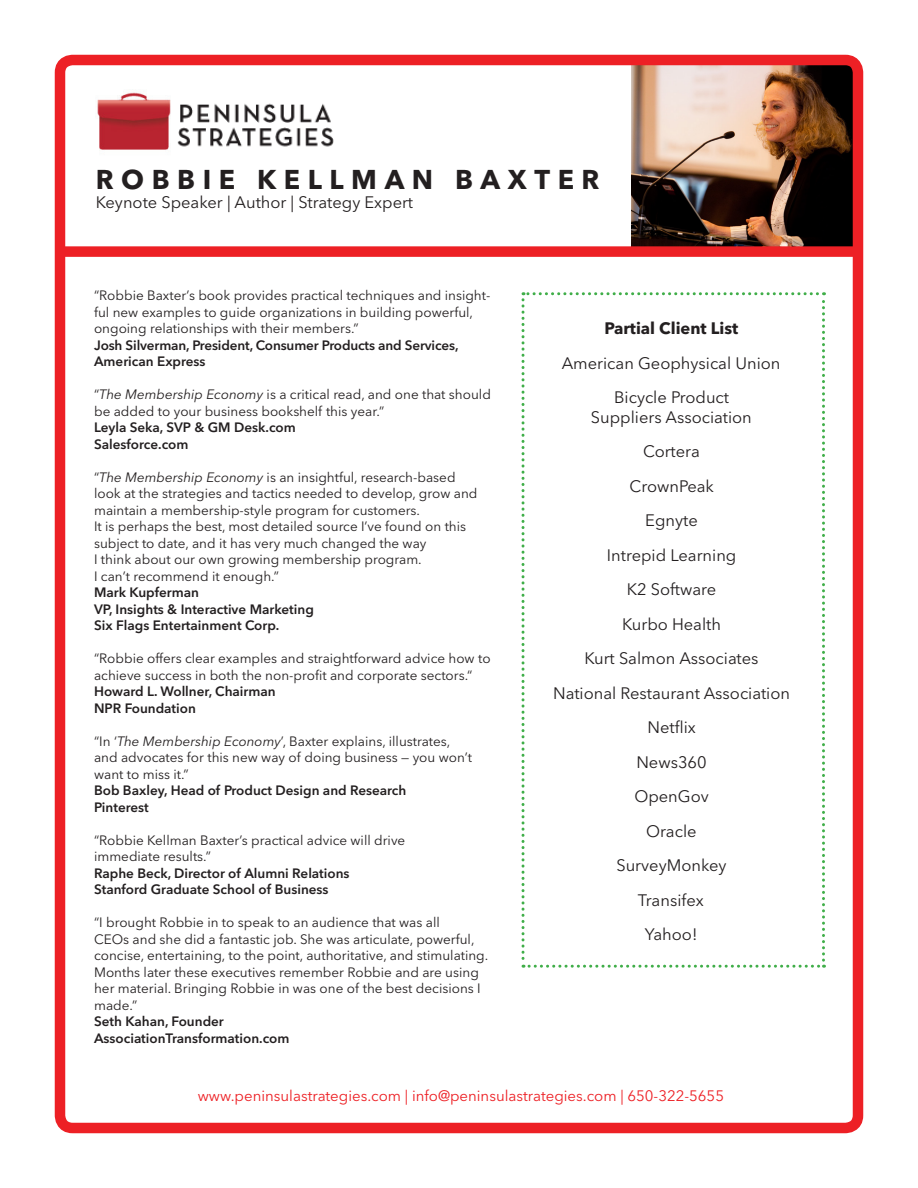
<style>
.page{position:relative;width:918px;height:1188px;background:#fff}
.page>*{position:absolute;margin:0;border:0;box-sizing:border-box;transform-origin:0 0}
.body{font:700 27px "Avenir Next LT Pro";letter-spacing:.28em;color:#231f20}
.body-2{font:16.5px/19.5px "Avenir Next LT Pro";color:#231f20;text-align:center}
.body-3{font:700 16.5px "Avenir Next LT Pro";color:#231f20}
.t1{font:15px "Avenir Next LT Pro";color:#ed2025}
.t2{font:13.5px/16.5px "Avenir Next LT Pro";color:#231f20}
.t3{font:600 13.5px/16.5px "Avenir Next LT Pro";color:#231f20}
.s1{font-style:italic}
</style>
<div class="page">
<img style="left:97px;top:92px;width:74px;height:58px">
<img style="left:177px;top:103px;width:157px;height:44px">
<img style="left:632px;top:66px;width:220px;height:180px">
<div style="left:55px;top:55px;width:808px;height:1078px;border:10px solid #ed2025;border-radius:13px"></div>
<div style="left:61px;top:246px;width:798px;height:11px;background:#ed2025"></div>
<svg style="left:522px;top:292px;width:303px;height:676px"></svg>
<p class="body" style="left:96px;top:163px;width:505px">ROBBIE KELLMAN BAXTER</p>
<p class="body-2" style="left:96px;top:193px;width:319px">Keynote Speaker | Author | Strategy Expert</p>
<p class="t2" style="left:94px;top:287px;width:398px">“Robbie Baxter’s book provides practical techniques and insight&shy;ful new examples to guide organizations in building powerful, ongoing relationships with their members.”</p>
<p class="t3" style="left:94px;top:336px;width:366px">Josh Silverman, President, Consumer Products and Services,</p>
<p class="t3" style="left:94px;top:353px;width:113px">American Express</p>
<p class="t2" style="left:94px;top:386px;width:398px">“<span class="s1">The Membership Economy</span> is a critical read, and one that should be added to your business bookshelf this year.”</p>
<p class="t3" style="left:94px;top:419px;width:203px">Leyla Seka, SVP &amp; GM Desk.com</p>
<p class="t3" style="left:94px;top:435px;width:96px">Salesforce.com</p>
<p class="t2" style="left:94px;top:469px;width:385px">“<span class="s1">The Membership Economy</span> is an insightful, research-based look at the strategies and tactics needed to develop, grow and maintain a membership-style program for customers.<br>It is perhaps the best, most detailed source I’ve found on this subject to date, and it has very much changed the way<br>I think about our own growing membership program.<br>I can’t recommend it enough.”</p>
<p class="t3" style="left:94px;top:584px;width:107px">Mark Kupferman</p>
<p class="t3" style="left:94px;top:600px;width:221px">VP, Insights &amp; Interactive Marketing</p>
<p class="t3" style="left:94px;top:617px;width:187px">Six Flags Entertainment Corp.</p>
<p class="t2" style="left:94px;top:650px;width:398px">“Robbie offers clear examples and straightforward advice how to achieve success in both the non-profit and corporate sectors.“</p>
<p class="t3" style="left:94px;top:683px;width:183px">Howard L. Wollner, Chairman</p>
<p class="t3" style="left:94px;top:699px;width:103px">NPR Foundation</p>
<p class="t2" style="left:94px;top:733px;width:380px">“In ‘<span class="s1">The Membership Economy</span>’, Baxter explains, illustrates, and advocates for this new way of doing business — you won’t want to miss it.”</p>
<p class="t3" style="left:94px;top:782px;width:314px">Bob Baxley, Head of Product Design and Research</p>
<p class="t3" style="left:94px;top:798px;width:56px">Pinterest</p>
<p class="t2" style="left:94px;top:832px;width:313px">“Robbie Kellman Baxter’s practical advice will drive immediate results.”</p>
<p class="t3" style="left:94px;top:864px;width:257px">Raphe Beck, Director of Alumni Relations</p>
<p class="t3" style="left:94px;top:881px;width:236px">Stanford Graduate School of Business</p>
<p class="t2" style="left:94px;top:914px;width:396px">“I brought Robbie in to speak to an audience that was all<br>CEOs and she did a fantastic job. She was articulate, powerful, concise, entertaining, to the point, authoritative, and stimulating.<br>Months later these executives remember Robbie and are using her material. Bringing Robbie in was one of the best decisions I made.”</p>
<p class="t3" style="left:94px;top:1013px;width:197px">Seth Kahan, Founder<br>AssociationTransformation.com</p>
<p class="body-3" style="left:604px;top:318px;width:135px">Partial Client List</p>
<p class="body-2" style="left:562px;top:353px;width:220px">American Geophysical Union</p>
<p class="body-2" style="left:591px;top:388px;width:162px">Bicycle Product<br>Suppliers Association</p>
<p class="body-2" style="left:643px;top:442px;width:58px">Cortera</p>
<p class="body-2" style="left:630px;top:476px;width:86px">CrownPeak</p>
<p class="body-2" style="left:645px;top:511px;width:54px">Egnyte</p>
<p class="body-2" style="left:607px;top:545px;width:131px">Intrepid Learning</p>
<p class="body-2" style="left:627px;top:580px;width:91px">K2 Software</p>
<p class="body-2" style="left:622px;top:614px;width:101px">Kurbo Health</p>
<p class="body-2" style="left:584px;top:649px;width:176px">Kurt Salmon Associates</p>
<p class="body-2" style="left:553px;top:683px;width:238px">National Restaurant Association</p>
<p class="body-2" style="left:648px;top:718px;width:50px">Netflix</p>
<p class="body-2" style="left:636px;top:752px;width:72px">News360</p>
<p class="body-2" style="left:634px;top:787px;width:76px">OpenGov</p>
<p class="body-2" style="left:646px;top:821px;width:52px">Oracle</p>
<p class="body-2" style="left:616px;top:856px;width:112px">SurveyMonkey</p>
<p class="body-2" style="left:638px;top:890px;width:67px">Transifex</p>
<p class="body-2" style="left:645px;top:925px;width:54px">Yahoo!</p>
<p class="t1" style="left:198px;top:1087px;width:528px">www.peninsulastrategies.com | info@peninsulastrategies.com | 650-322-5655</p>
</div>
